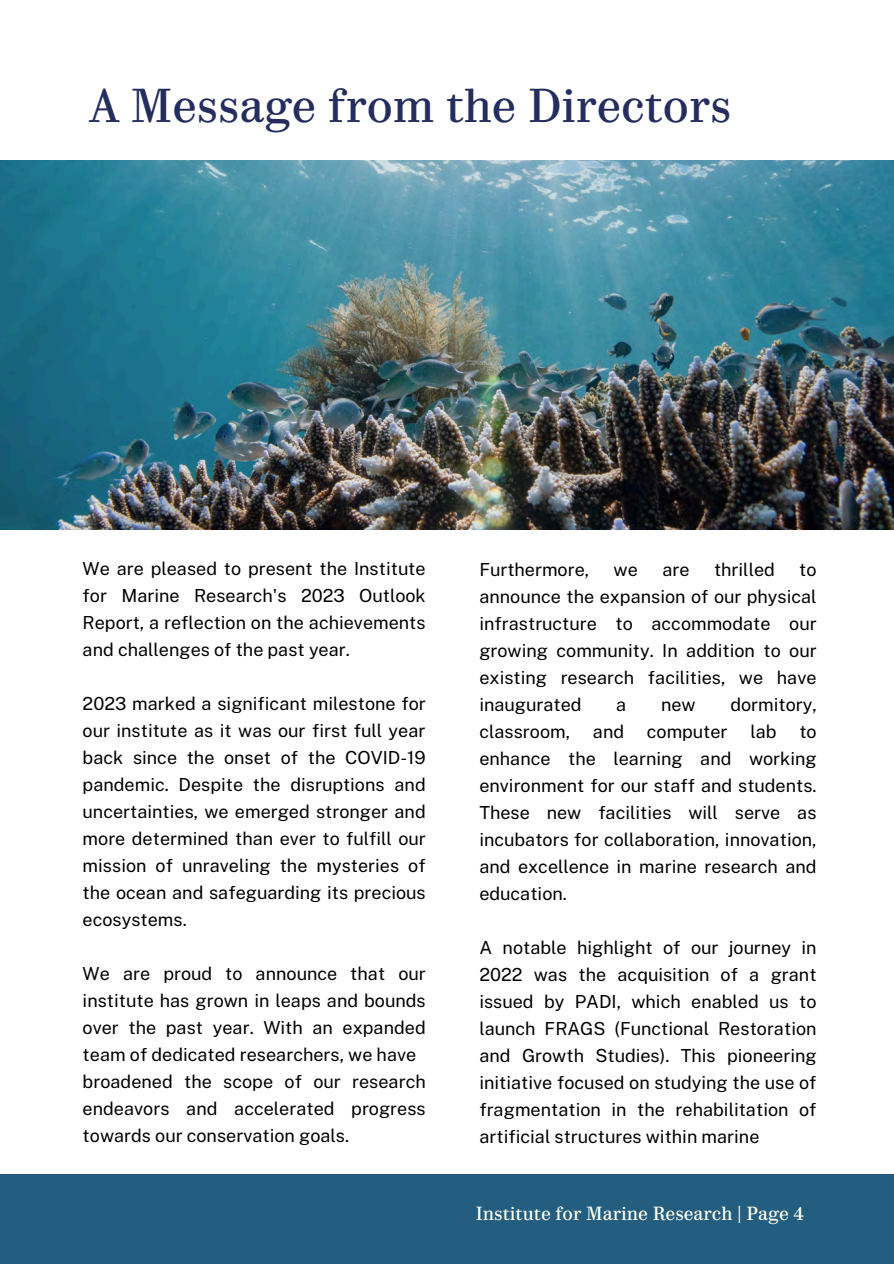
<style>
.page{position:relative;width:894px;height:1264px;background:#fff}
.page>*{position:absolute;margin:0;border:0;box-sizing:border-box;transform-origin:0 0}
.t1{font:45px "Parmigiano Piccolo HL";color:#252d5e}
.t2{font:18px/27px "Public Sans";color:#000001;text-align:justify}
.t3{font:18px "Parmigiano Piccolo HL";color:#ffffef}
</style>
<div class="page">
<div style="left:0;top:1174px;width:893px;height:89px;background:#235d80"></div>
<img style="left:0;top:161px;width:893px;height:368px">
<p class="t1" style="left:89px;top:77px;width:643px">A Message from the Directors</p>
<p class="t2" style="left:83px;top:554px;width:344px">We are pleased to present the Institute for Marine Research's 2023 Outlook Report, a reflection on the achievements and challenges of the past year.</p>
<p class="t2" style="left:83px;top:689px;width:344px">2023 marked a significant milestone for our institute as it was our first full year back since the onset of the COVID-19 pandemic. Despite the disruptions and uncertainties, we emerged stronger and more determined than ever to fulfill our mission of unraveling the mysteries of the ocean and safeguarding its precious ecosystems.</p>
<p class="t2" style="left:83px;top:959px;width:344px">We are proud to announce that our institute has grown in leaps and bounds over the past year. With an expanded team of dedicated researchers, we have</p>
<p class="t2" style="left:83px;top:1067px;width:344px">broadened the scope of our research endeavors and accelerated progress towards our conservation goals.</p>
<p class="t2" style="left:479px;top:556px;width:111px">Furthermore,</p>
<p class="t2" style="left:613px;top:556px;width:26px">we</p>
<p class="t2" style="left:662px;top:556px;width:29px">are</p>
<p class="t2" style="left:713px;top:556px;width:62px">thrilled</p>
<p class="t2" style="left:479px;top:556px;width:338px;text-indent:320px">to announce the expansion of our physical infrastructure to accommodate our growing community. In addition to our existing research facilities, we have inaugurated</p>
<p class="t2" style="left:616px;top:691px;width:12px">a</p>
<p class="t2" style="left:661px;top:691px;width:36px">new</p>
<p class="t2" style="left:730px;top:691px;width:88px">dormitory,</p>
<p class="t2" style="left:479px;top:718px;width:92px">classroom,</p>
<p class="t2" style="left:592px;top:718px;width:33px">and</p>
<p class="t2" style="left:646px;top:718px;width:82px">computer</p>
<p class="t2" style="left:750px;top:718px;width:28px">lab</p>
<p class="t2" style="left:479px;top:718px;width:339px;text-indent:320px">to enhance the learning and working environment for our staff and students.<br>These new facilities will serve as incubators for collaboration, innovation, and excellence in marine research and education.</p>
<p class="t2" style="left:479px;top:934px;width:338px">A notable highlight of our journey in 2022 was the acquisition of a grant issued by PADI, which enabled us to launch FRAGS (Functional Restoration and Growth Studies). This pioneering initiative focused on studying the use of fragmentation in the rehabilitation of artificial structures within marine</p>
<h1 class="t3" style="left:475px;top:1202px;width:330px">Institute for Marine Research | Page 4</h1>
</div>
